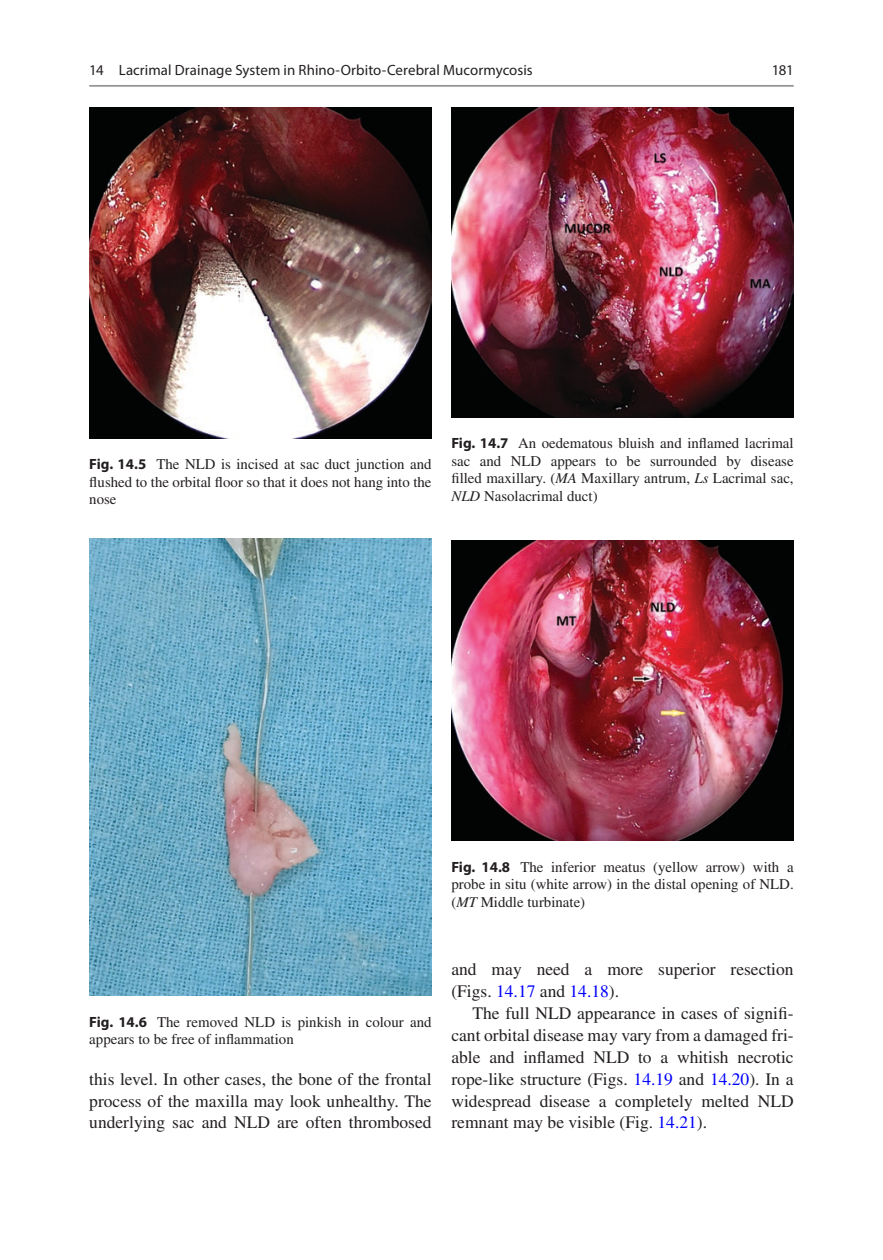
<style>
.page{position:relative;width:883px;height:1260px;background:#fff}
.page>*{position:absolute;margin:0;border:0;box-sizing:border-box;transform-origin:0 0}
.t1{font:17.5px/21.9px "Times LT Std";color:#231f20;text-align:justify}
.t2{font:14.88px/17.5px "Times LT Std";color:#231f20;text-align:justify}
.t3{font:14.88px "Myriad Pro";letter-spacing:.005em;color:#231f20}
.s1{font-family:"Myriad Pro";font-weight:700}
.s2{font-style:italic}
.s3{color:#00f}
</style>
<div class="page">
<img style="left:90px;top:107px;width:341px;height:331px">
<img style="left:90px;top:538px;width:341px;height:458px">
<img style="left:452px;top:107px;width:341px;height:310px">
<img style="left:452px;top:541px;width:341px;height:299px">
<hr style="left:89px;top:85px;width:705px;height:2px;background:#939598">
<p class="t3" style="left:89px;top:61px;width:445px">14 Lacrimal Drainage System in Rhino-Orbito-Cerebral Mucormycosis</p>
<p class="t3" style="left:772px;top:61px;width:23px">181</p>
<p class="t2" style="left:89px;top:456px;width:344px"><span class="s1">Fig. 14.5</span> The NLD is incised at sac duct junction and flushed to the orbital floor so that it does not hang into the nose</p>
<p class="t2" style="left:451px;top:435px;width:344px"><span class="s1">Fig. 14.7</span> An oedematous bluish and inflamed lacrimal sac and NLD appears to be surrounded by disease filled maxillary. (<span class="s2">MA</span> Maxillary antrum, <span class="s2">Ls</span> Lacrimal sac, <span class="s2">NLD</span> Nasolacrimal duct)</p>
<p class="t2" style="left:451px;top:858px;width:344px"><span class="s1">Fig. 14.8</span> The inferior meatus (yellow arrow) with a probe in situ (white arrow) in the distal opening of NLD. (<span class="s2">MT</span> Middle turbinate)</p>
<p class="t2" style="left:89px;top:1013px;width:344px"><span class="s1">Fig. 14.6</span> The removed NLD is pinkish in colour and appears to be free of inflammation</p>
<p class="t1" style="left:89px;top:1068px;width:344px">this level. In other cases, the bone of the frontal process of the maxilla may look unhealthy. The underlying sac and NLD are often thrombosed</p>
<p class="t1" style="left:451px;top:958px;width:344px">and may need a more superior resection (Figs. <span class="s3">14.17</span> and <span class="s3">14.18</span>).</p>
<p class="t1" style="left:451px;top:1002px;width:344px;text-indent:21px">The full NLD appearance in cases of signifi&shy;cant orbital disease may vary from a damaged fri&shy;able and inflamed NLD to a whitish necrotic rope-like structure (Figs. <span class="s3">14.19</span> and <span class="s3">14.20</span>). In a widespread disease a completely melted NLD remnant may be visible (Fig. <span class="s3">14.21</span>).</p>
</div>
